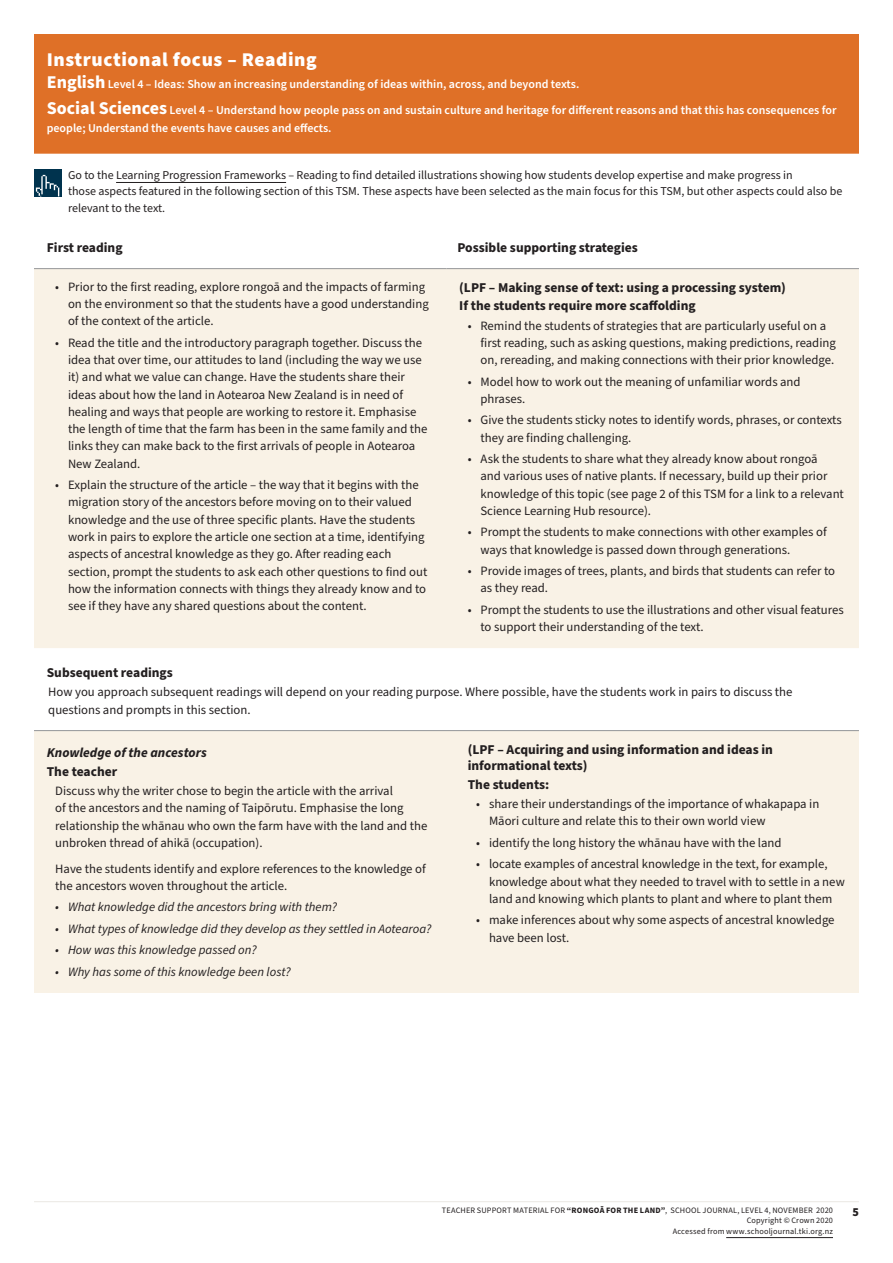
<style>
.page{position:relative;width:893px;height:1263px;background:#fff}
.page>*{position:absolute;margin:0;border:0;box-sizing:border-box;transform-origin:0 0}
.H2_White{font:900 19.5px "Source Sans Pro";letter-spacing:.03em;color:#fff}
.t1{font:700 13.5px/16.5px "Source Sans Pro";color:#231f20}
.t2{font:italic 700 13.5px "Source Sans Pro";color:#231f20}
.Body_8_5_11_5{font:12.75px/17.2px "Source Sans Pro";color:#231f20}
.t3{font:italic 12.75px "Source Sans Pro";color:#231f20}
.LPF_text{font:12px/16.5px "Source Sans Pro";color:#231f20}
.H2_White_-_Note{font:600 12px/18px "Source Sans Pro";color:#fff}
.t4{font:900 12px "Source Sans Pro";color:#231f20}
.t5{font:8.25px/10.5px "Source Sans Pro";letter-spacing:.02em;color:#231f20;text-align:right}
.s1{font-weight:700;font-size:18px}
.s2{font-weight:700}
</style>
<div class="page">
<hr style="left:34px;top:1201px;width:825px;height:1px;background:#eae8e3">
<hr style="left:726px;top:1237px;width:107px;height:1px;background:#231f20">
<div style="left:34px;top:34px;width:825px;height:120px;background:#df7027"></div>
<div style="left:34px;top:269px;width:825px;height:379px;background:#f9f2e6"></div>
<hr style="left:34px;top:268px;width:412px;height:1px;background:#939598">
<hr style="left:446px;top:268px;width:413px;height:1px;background:#939598">
<hr style="left:116px;top:182px;width:170px;height:1px;background:#231f20">
<div style="left:34px;top:731px;width:825px;height:262px;background:#f9f2e6"></div>
<hr style="left:34px;top:730px;width:421px;height:1px;background:#939598">
<hr style="left:455px;top:730px;width:404px;height:1px;background:#939598">
<div style="left:34px;top:169px;width:27px;height:27px;background:#00334e"></div>
<svg style="left:36px;top:175px;width:23px;height:21px"></svg>
<p class="H2_White" style="left:47px;top:46px;width:272px">Instructional focus – Reading</p>
<p class="H2_White_-_Note" style="left:47px;top:75px;width:534px"><span class="s1">English</span> Level 4 – Ideas: Show an increasing understanding of ideas within, across, and beyond texts.</p>
<p class="H2_White_-_Note" style="left:47px;top:102px;width:791px"><span class="s1">Social Sciences</span> Level 4 – Understand how people pass on and sustain culture and heritage for different reasons and that this has consequences for people; Understand the events have causes and effects.</p>
<p class="LPF_text" style="left:68px;top:167px;width:776px">Go to the Learning Progression Frameworks – Reading to find detailed illustrations showing how students develop expertise and make progress in<br>those aspects featured in the following section of this TSM. These aspects have been selected as the main focus for this TSM, but other aspects could also be relevant to the text.</p>
<h4 class="t1" style="left:47px;top:239px;width:77px">First reading</h4>
<h4 class="t1" style="left:457px;top:239px;width:182px">Possible supporting strategies</h4>
<p class="Body_8_5_11_5" style="left:68px;top:278px;width:362px;text-indent:-13px">• Prior to the first reading, explore rongoā and the impacts of farming on the environment so that the students have a good understanding of the context of the article.</p>
<p class="Body_8_5_11_5" style="left:68px;top:334px;width:361px;text-indent:-13px">• Read the title and the introductory paragraph together. Discuss the idea that over time, our attitudes to land (including the way we use it) and what we value can change. Have the students share their ideas about how the land in Aotearoa New Zealand is in need of healing and ways that people are working to restore it. Emphasise the length of time that the farm has been in the same family and the links they can make back to the first arrivals of people in Aotearoa New Zealand.</p>
<p class="Body_8_5_11_5" style="left:68px;top:477px;width:361px;text-indent:-13px">• Explain the structure of the article – the way that it begins with the migration story of the ancestors before moving on to their valued knowledge and the use of three specific plants. Have the students work in pairs to explore the article one section at a time, identifying aspects of ancestral knowledge as they go. After reading each section, prompt the students to ask each other questions to find out how the information connects with things they already know and to see if they have any shared questions about the content.</p>
<h4 class="t1" style="left:459px;top:279px;width:328px">(LPF – Making sense of text: using a processing system)</h4>
<h4 class="t1" style="left:459px;top:298px;width:238px">If the students require more scaffolding</h4>
<p class="Body_8_5_11_5" style="left:480px;top:317px;width:357px;text-indent:-13px">• Remind the students of strategies that are particularly useful on a first reading, such as asking questions, making predictions, reading on, rereading, and making connections with their prior knowledge.</p>
<p class="Body_8_5_11_5" style="left:480px;top:373px;width:322px;text-indent:-13px">• Model how to work out the meaning of unfamiliar words and phrases.</p>
<p class="Body_8_5_11_5" style="left:480px;top:412px;width:363px;text-indent:-13px">• Give the students sticky notes to identify words, phrases, or contexts they are finding challenging.</p>
<p class="Body_8_5_11_5" style="left:480px;top:451px;width:365px;text-indent:-13px">• Ask the students to share what they already know about rongoā<br>and various uses of native plants. If necessary, build up their prior knowledge of this topic (see page 2 of this TSM for a link to a relevant Science Learning Hub resource).</p>
<p class="Body_8_5_11_5" style="left:480px;top:524px;width:348px;text-indent:-13px">• Prompt the students to make connections with other examples of ways that knowledge is passed down through generations.</p>
<p class="Body_8_5_11_5" style="left:480px;top:563px;width:356px;text-indent:-13px">• Provide images of trees, plants, and birds that students can refer to as they read.</p>
<p class="Body_8_5_11_5" style="left:480px;top:601px;width:365px;text-indent:-13px">• Prompt the students to use the illustrations and other visual features to support their understanding of the text.</p>
<h4 class="t1" style="left:47px;top:665px;width:128px">Subsequent readings</h4>
<p class="Body_8_5_11_5" style="left:48px;top:684px;width:746px">How you approach subsequent readings will depend on your reading purpose. Where possible, have the students work in pairs to discuss the questions and prompts in this section.</p>
<h4 class="t2" style="left:47px;top:743px;width:161px">Knowledge of the ancestors</h4>
<h4 class="t1" style="left:47px;top:763px;width:72px">The teacher</h4>
<p class="Body_8_5_11_5" style="left:55px;top:783px;width:374px">Discuss why the writer chose to begin the article with the arrival<br>of the ancestors and the naming of Taipōrutu. Emphasise the long relationship the whānau who own the farm have with the land and the unbroken thread of ahikā (occupation).</p>
<p class="Body_8_5_11_5" style="left:55px;top:860px;width:372px">Have the students identify and explore references to the knowledge of the ancestors woven throughout the article.</p>
<p class="t3" style="left:55px;top:899px;width:283px">• What knowledge did the ancestors bring with them?</p>
<p class="t3" style="left:55px;top:920px;width:378px">• What types of knowledge did they develop as they settled in Aotearoa?</p>
<p class="t3" style="left:55px;top:942px;width:203px">• How was this knowledge passed on?</p>
<p class="t3" style="left:55px;top:963px;width:237px">• Why has some of this knowledge been lost?</p>
<h4 class="t1" style="left:468px;top:741px;width:307px">(LPF – Acquiring and using information and ideas in informational texts)</h4>
<h4 class="t1" style="left:468px;top:776px;width:83px">The students:</h4>
<p class="Body_8_5_11_5" style="left:489px;top:795px;width:332px;text-indent:-13px">• share their understandings of the importance of whakapapa in<br>Māori culture and relate this to their own world view</p>
<p class="Body_8_5_11_5" style="left:476px;top:834px;width:307px">• identify the long history the whānau have with the land</p>
<p class="Body_8_5_11_5" style="left:489px;top:856px;width:357px;text-indent:-13px">• locate examples of ancestral knowledge in the text, for example, knowledge about what they needed to travel with to settle in a new land and knowing which plants to plant and where to plant them</p>
<p class="Body_8_5_11_5" style="left:489px;top:912px;width:347px;text-indent:-13px">• make inferences about why some aspects of ancestral knowledge have been lost.</p>
<p class="t5" style="left:442px;top:1205px;width:393px">TEACHER SUPPORT MATERIAL FOR <span class="s2">“RONGOĀ FOR THE LAND”</span>, SCHOOL JOURNAL, LEVEL 4, NOVEMBER 2020</p>
<p class="t4" style="left:852px;top:1203px;width:8px">5</p>
<p class="t5" style="left:673px;top:1215px;width:162px">Copyright © Crown 2020<br>Accessed from www.schooljournal.tki.org.nz</p>
</div>
